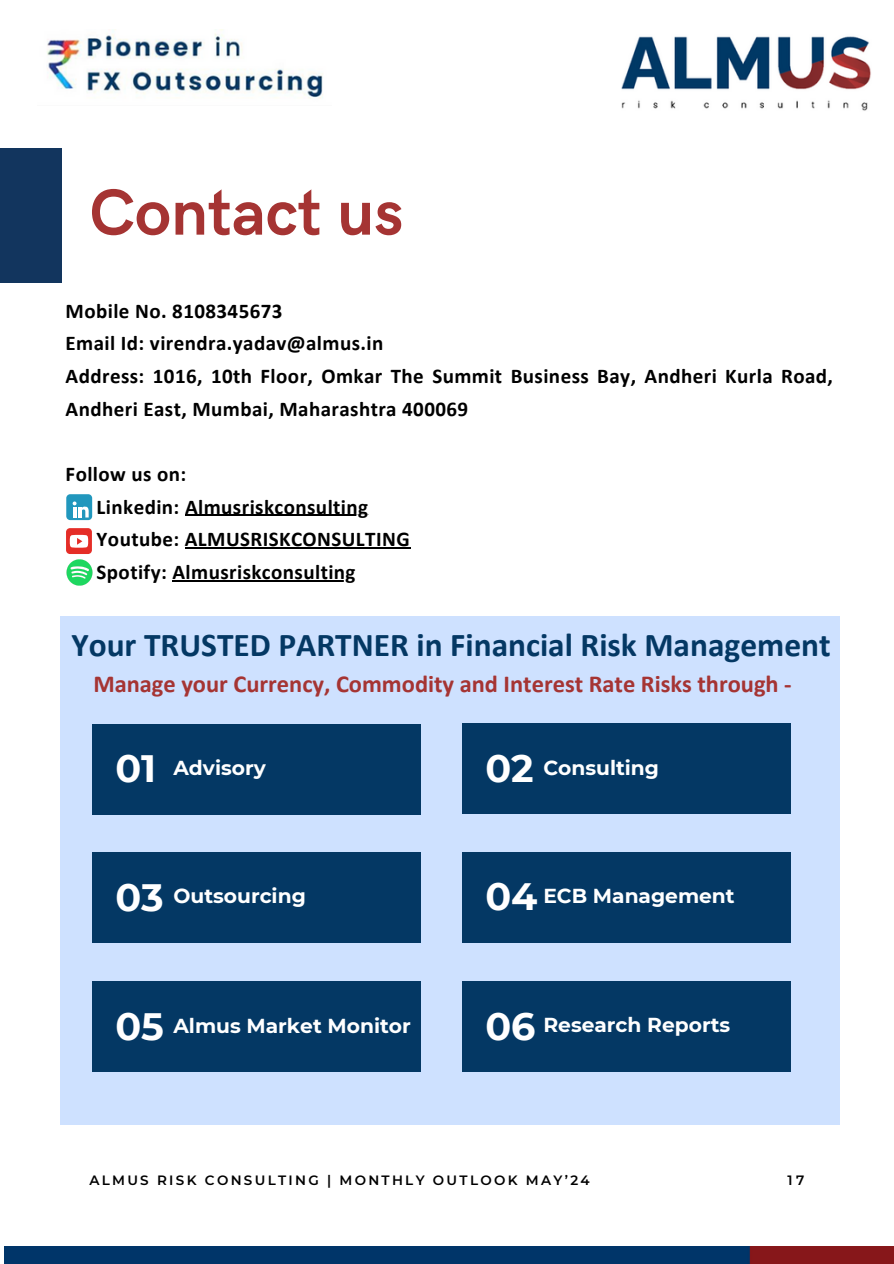
<style>
.page{position:relative;width:894px;height:1264px;background:#fff}
.page>*{position:absolute;margin:0;border:0;box-sizing:border-box;transform-origin:0 0}
.t1{font:700 65.25px "HK Grotesk";color:#a53433}
.t2{font:700 38.1px "Montserrat";color:#fff}
.t3{font:700 33.45px "Calibri";color:#043864}
.t4{font:700 24.45px "Calibri";color:#a53433}
.t5{font:700 21px/32.7px "Calibri";letter-spacing:.02em;color:#000}
.t6{font:700 20.25px "Montserrat";color:#fff}
.t7{font:600 13.5px "Montserrat";letter-spacing:.17em;color:#000001}
</style>
<div class="page">
<img style="left:621px;top:36px;width:249px;height:75px">
<img style="left:47px;top:29px;width:276px;height:70px">
<img style="left:4px;top:1246px;width:889px;height:16px">
<div style="left:0;top:148px;width:61px;height:134px;background:#12355e"></div>
<div style="left:61px;top:616px;width:778px;height:508px;background:#cee1ff"></div>
<div style="left:92px;top:724px;width:328px;height:90px;background:#043864"></div>
<div style="left:462px;top:723px;width:328px;height:90px;background:#043864"></div>
<div style="left:92px;top:852px;width:328px;height:90px;background:#043864"></div>
<div style="left:462px;top:852px;width:328px;height:90px;background:#043864"></div>
<div style="left:92px;top:981px;width:328px;height:90px;background:#043864"></div>
<div style="left:462px;top:981px;width:328px;height:90px;background:#043864"></div>
<hr style="left:185px;top:515px;width:183px;height:1px;background:#000">
<hr style="left:185px;top:547px;width:225px;height:1px;background:#000">
<hr style="left:172px;top:580px;width:184px;height:1px;background:#000">
<div style="left:66px;top:494px;width:26px;height:26px;background:#2197bd;border-radius:4px"></div>
<svg style="left:73px;top:501px;width:16px;height:16px"></svg>
<div style="left:66px;top:528px;width:26px;height:26px;background:#e52d27;border-radius:4px"></div>
<svg style="left:70px;top:535px;width:18px;height:12px"></svg>
<img style="left:66px;top:559px;width:27px;height:27px">
<p class="t1" style="left:89px;top:176px;width:315px">Contact us</p>
<p class="t5" style="left:66px;top:296px;width:768px">Mobile No. 8108345673<br>Email Id: virendra.yadav@almus.in<br>Address: 1016, 10th Floor, Omkar The Summit Business Bay, Andheri Kurla Road, Andheri East, Mumbai, Maharashtra 400069</p>
<p class="t5" style="left:97px;top:459px;width:273px;text-indent:-31px">Follow us on:<br>Linkedin: Almusriskconsulting</p>
<h3 class="t5" style="left:97px;top:524px;width:314px">Youtube: ALMUSRISKCONSULTING<br>Spotify: Almusriskconsulting</h3>
<p class="t3" style="left:71px;top:630px;width:760px">Your TRUSTED PARTNER in Financial Risk Management</p>
<p class="t4" style="left:93px;top:673px;width:699px">Manage your Currency, Commodity and Interest Rate Risks through -</p>
<h4 class="t2" style="left:115px;top:745px;width:42px">01</h4>
<h4 class="t2" style="left:485px;top:745px;width:50px">02</h4>
<p class="t6" style="left:543px;top:755px;width:117px">Consulting</p>
<h4 class="t6" style="left:173px;top:755px;width:94px">Advisory</h4>
<p class="t2" style="left:115px;top:874px;width:50px">03</p>
<h2 class="t2" style="left:485px;top:873px;width:54px">04</h2>
<h4 class="t6" style="left:543px;top:883px;width:193px">ECB Management</h4>
<h4 class="t6" style="left:173px;top:883px;width:134px">Outsourcing</h4>
<h4 class="t2" style="left:115px;top:1003px;width:50px">05</h4>
<p class="t2" style="left:485px;top:1002px;width:52px">06</p>
<h4 class="t6" style="left:543px;top:1012px;width:188px">Research Reports</h4>
<p class="t6" style="left:173px;top:1012px;width:239px">Almus Market Monitor</p>
<p class="t7" style="left:89px;top:1172px;width:501px">ALMUS RISK CONSULTING | MONTHLY OUTLOOK MAY’24</p>
<h4 class="t7" style="left:787px;top:1172px;width:18px">17</h4>
</div>
